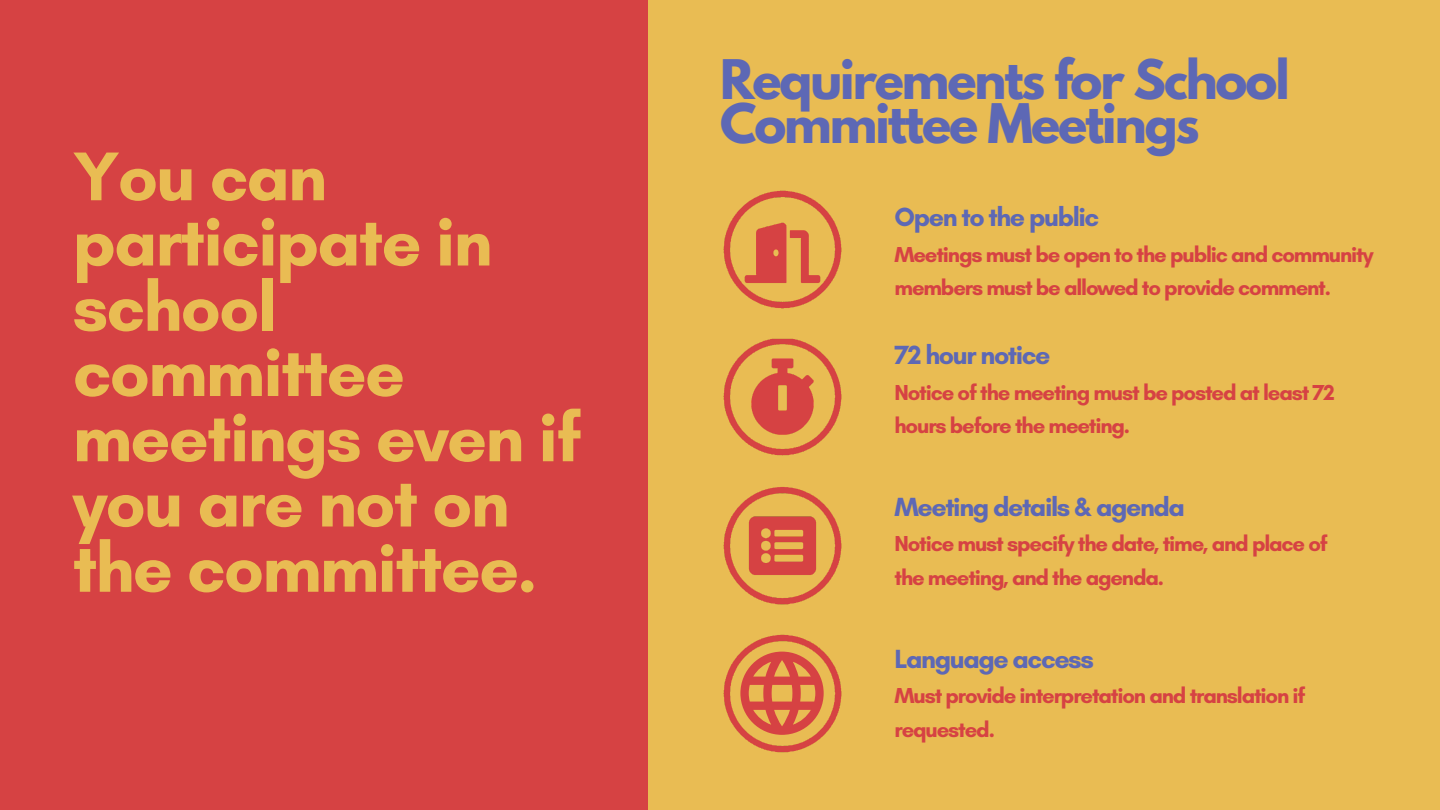
<style>
.page{position:relative;width:1440px;height:810px;background:#fff}
.page>*{position:absolute;margin:0;border:0;box-sizing:border-box;transform-origin:0 0}
.t1{font:700 70.2px/65.2px "Glacial Indifference";letter-spacing:-.025em;color:#e9bc53}
.t2{font:700 48.3px/44.2px "League Spartan";letter-spacing:-.04em;color:#5d68b5}
.t3{font:700 26.8px "Glacial Indifference";letter-spacing:-.055em;color:#5d68b5}
.t4{font:700 22.1px/33.8px "Glacial Indifference";letter-spacing:-.055em;color:#d64243}
</style>
<div class="page">
<div style="left:647px;top:0;width:793px;height:810px;background:#e9bc53"></div>
<div style="left:0;top:0;width:647px;height:810px;background:#d64243"></div>
<img style="left:723px;top:634px;width:119px;height:119px">
<img style="left:723px;top:487px;width:119px;height:118px">
<img style="left:723px;top:338px;width:119px;height:118px">
<img style="left:723px;top:190px;width:119px;height:119px">
<svg style="left:740px;top:652px;width:84px;height:83px"></svg>
<p class="t1" style="left:73px;top:143px;width:510px">You can participate in school committee meetings even if you are not on the committee.</p>
<p class="t2" style="left:720px;top:63px;width:571px">Requirements for School<br>Committee Meetings</p>
<p class="t3" style="left:895px;top:201px;width:206px">Open to the public</p>
<p class="t4" style="left:895px;top:237px;width:481px">Meetings must be open to the public and community members must be allowed to provide comment.</p>
<p class="t3" style="left:895px;top:339px;width:158px">72 hour notice</p>
<p class="t4" style="left:895px;top:375px;width:442px">Notice of the meeting must be posted at least 72 hours before the meeting.</p>
<p class="t3" style="left:895px;top:490px;width:292px">Meeting details &amp; agenda</p>
<p class="t4" style="left:895px;top:526px;width:435px">Notice must specify the date, time, and place of the meeting, and the agenda.</p>
<p class="t3" style="left:895px;top:642px;width:201px">Language access</p>
<p class="t4" style="left:895px;top:678px;width:413px">Must provide interpretation and translation if requested.</p>
</div>
